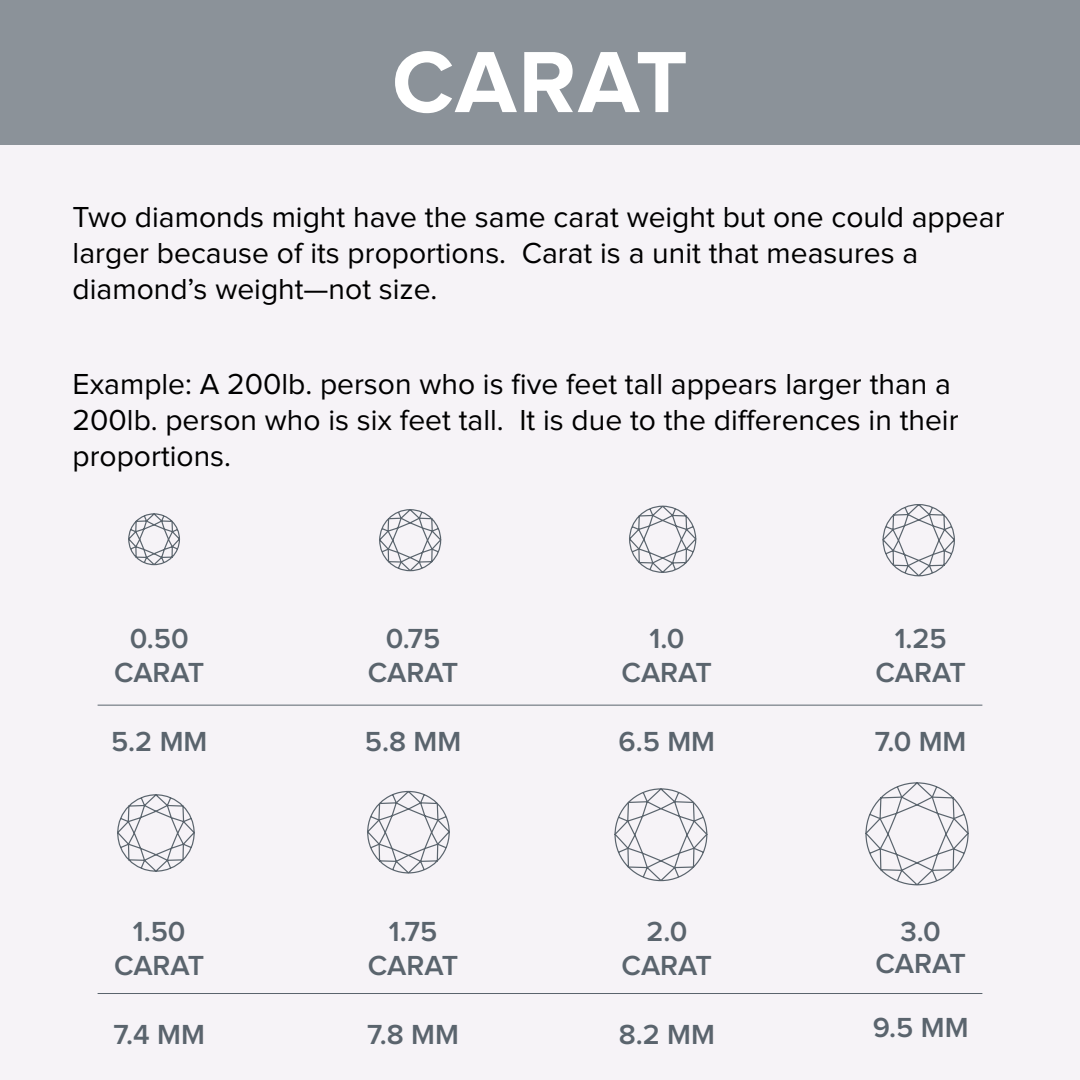
<style>
.page{position:relative;width:1080px;height:1080px;background:#f6f3f7}
.page>*{position:absolute;margin:0;border:0;box-sizing:border-box;transform-origin:0 0}
.t1{font:700 90px "Proxima Nova";letter-spacing:.015em;color:#fff}
.t2{font:30px/36px "Proxima Nova";color:#000}
.t3{font:600 28.5px/34.2px "Proxima Nova";color:#5a646d;text-align:center}
</style>
<div class="page">
<div style="left:0;top:0;width:1080px;height:144px;background:#8b9299"></div>
<svg style="left:865px;top:782px;width:104px;height:104px"></svg>
<svg style="left:117px;top:794px;width:78px;height:78px"></svg>
<svg style="left:367px;top:790px;width:83px;height:84px"></svg>
<svg style="left:614px;top:788px;width:94px;height:94px"></svg>
<hr style="left:98px;top:993px;width:884px;height:1px;background:#5a646d">
<svg style="left:128px;top:513px;width:52px;height:53px"></svg>
<svg style="left:379px;top:509px;width:63px;height:63px"></svg>
<svg style="left:629px;top:505px;width:68px;height:68px"></svg>
<svg style="left:882px;top:504px;width:73px;height:73px"></svg>
<hr style="left:98px;top:705px;width:884px;height:1px;background:#5a646d">
<h1 class="t1" style="left:392px;top:31px;width:298px">CARAT</h1>
<p class="t2" style="left:73px;top:200px;width:934px">Two diamonds might have the same carat weight but one could appear larger because of its proportions. Carat is a unit that measures a diamond’s weight—not size.</p>
<p class="t2" style="left:73px;top:366px;width:888px">Example: A 200lb. person who is five feet tall appears larger than a<br>200lb. person who is six feet tall. It is due to the differences in their proportions.</p>
<p class="t3" style="left:114px;top:622px;width:92px">0.50<br>CARAT</p>
<p class="t3" style="left:368px;top:622px;width:92px">0.75<br>CARAT</p>
<p class="t3" style="left:622px;top:622px;width:92px">1.0<br>CARAT</p>
<p class="t3" style="left:875px;top:622px;width:92px">1.25<br>CARAT</p>
<p class="t3" style="left:111px;top:725px;width:98px">5.2 MM</p>
<p class="t3" style="left:365px;top:725px;width:98px">5.8 MM</p>
<p class="t3" style="left:619px;top:725px;width:98px">6.5 MM</p>
<p class="t3" style="left:875px;top:725px;width:93px">7.0 MM</p>
<p class="t3" style="left:114px;top:915px;width:92px">1.50<br>CARAT</p>
<p class="t3" style="left:368px;top:915px;width:92px">1.75<br>CARAT</p>
<p class="t3" style="left:622px;top:915px;width:92px">2.0<br>CARAT</p>
<p class="t3" style="left:875px;top:916px;width:92px;line-height:32.2px">3.0<br>CARAT</p>
<p class="t3" style="left:114px;top:1018px;width:93px">7.4 MM</p>
<p class="t3" style="left:367px;top:1018px;width:93px">7.8 MM</p>
<p class="t3" style="left:619px;top:1018px;width:98px">8.2 MM</p>
<p class="t3" style="left:873px;top:1011px;width:97px">9.5 MM</p>
</div>
